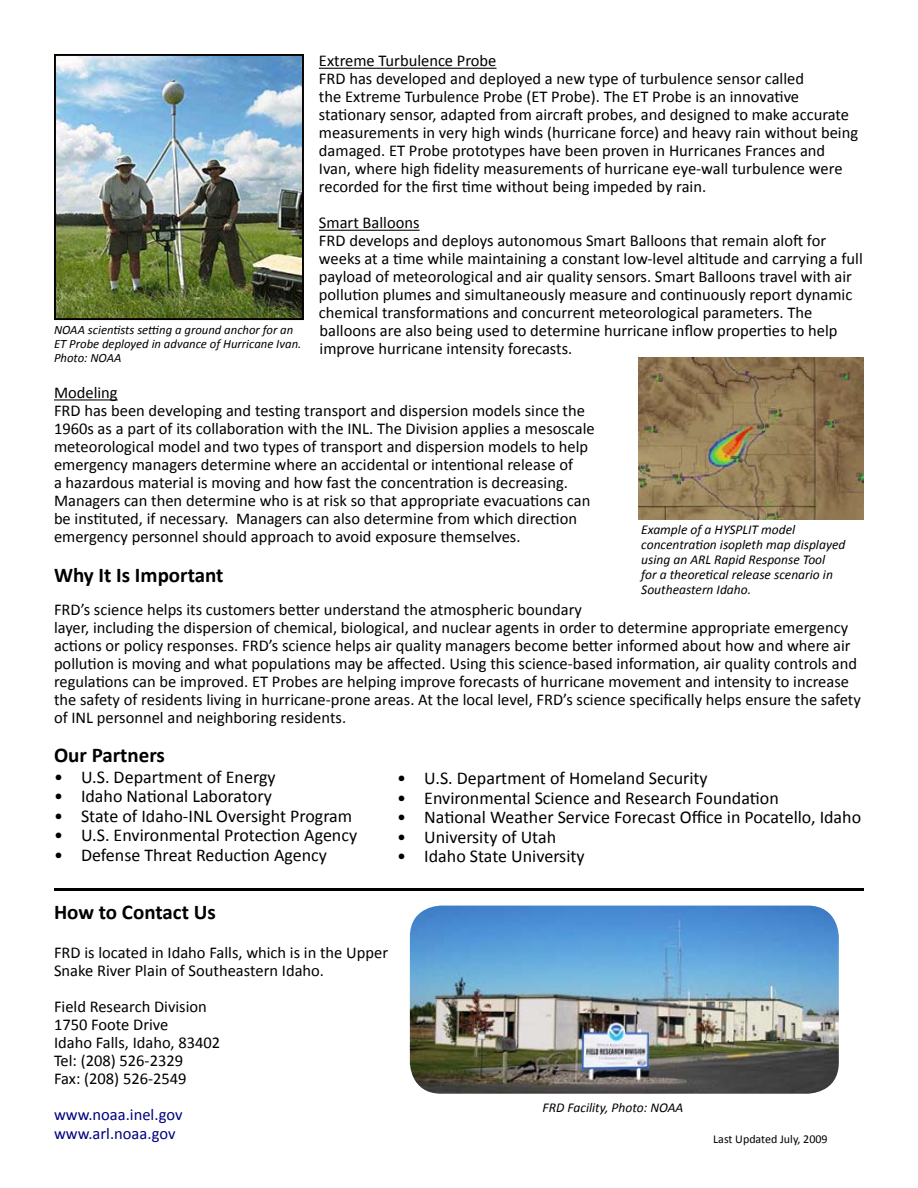
<style>
.page{position:relative;width:918px;height:1188px;background:#fff}
.page>*{position:absolute;margin:0;border:0;box-sizing:border-box;transform-origin:0 0}
.t1{font:700 21px "Calibri";color:#000}
.t2{font:18px "Calibri";color:#000}
.t3{font:16.5px/18px "Calibri";color:#000}
.t4{font:16.5px/19.5px "Calibri";color:#010080}
.t5{font:italic 13.5px/15px "Calibri";color:#000}
.t6{font:italic 12.75px/14.1px "Calibri";color:#000}
.t7{font:12px "Calibri";color:#000}
</style>
<div class="page">
<hr style="left:319px;top:68px;width:178px;height:1px;background:#000">
<hr style="left:319px;top:230px;width:101px;height:1px;background:#000">
<hr style="left:54px;top:888px;width:810px;height:3px;background:#000">
<img style="left:638px;top:358px;width:226px;height:161px">
<img style="left:410px;top:906px;width:429px;height:188px">
<img style="left:57px;top:57px;width:244px;height:260px">
<div style="left:54px;top:54px;width:250px;height:266px;border:2px solid #050000"></div>
<hr style="left:54px;top:399px;width:64px;height:1px;background:#000">
<p class="t6" style="left:54px;top:322px;width:249px">NOAA scientists setting a ground anchor for an<br>ET Probe deployed in advance of Hurricane Ivan.<br>Photo: NOAA</p>
<p class="t3" style="left:319px;top:51px;width:541px">Extreme Turbulence Probe<br>FRD has developed and deployed a new type of turbulence sensor called<br>the Extreme Turbulence Probe (ET Probe). The ET Probe is an innovative stationary sensor, adapted from aircraft probes, and designed to make accurate measurements in very high winds (hurricane force) and heavy rain without being damaged. ET Probe prototypes have been proven in Hurricanes Frances and Ivan, where high fidelity measurements of hurricane eye-wall turbulence were recorded for the first time without being impeded by rain.</p>
<p class="t3" style="left:319px;top:213px;width:545px">Smart Balloons<br>FRD develops and deploys autonomous Smart Balloons that remain aloft for weeks at a time while maintaining a constant low-level altitude and carrying a full payload of meteorological and air quality sensors. Smart Balloons travel with air pollution plumes and simultaneously measure and continuously report dynamic chemical transformations and concurrent meteorological parameters. The balloons are also being used to determine hurricane inflow properties to help improve hurricane intensity forecasts.</p>
<p class="t3" style="left:54px;top:383px;width:542px">Modeling<br>FRD has been developing and testing transport and dispersion models since the 1960s as a part of its collaboration with the INL. The Division applies a mesoscale meteorological model and two types of transport and dispersion models to help emergency managers determine where an accidental or intentional release of<br>a hazardous material is moving and how fast the concentration is decreasing.<br>Managers can then determine who is at risk so that appropriate evacuations can be instituted, if necessary. Managers can also determine from which direction emergency personnel should approach to avoid exposure themselves.</p>
<p class="t5" style="left:641px;top:521px;width:206px">Example of a HYSPLIT model concentration isopleth map displayed using an ARL Rapid Response Tool<br>for a theoretical release scenario in<br>Southeastern Idaho.</p>
<p class="t1" style="left:54px;top:562px;width:171px">Why It Is Important</p>
<p class="t3" style="left:54px;top:600px;width:808px">FRD’s science helps its customers better understand the atmospheric boundary<br>layer, including the dispersion of chemical, biological, and nuclear agents in order to determine appropriate emergency actions or policy responses. FRD’s science helps air quality managers become better informed about how and where air pollution is moving and what populations may be affected. Using this science-based information, air quality controls and regulations can be improved. ET Probes are helping improve forecasts of hurricane movement and intensity to increase the safety of residents living in hurricane-prone areas. At the local level, FRD’s science specifically helps ensure the safety of INL personnel and neighboring residents.</p>
<p class="t1" style="left:54px;top:742px;width:112px">Our Partners</p>
<p class="t2" style="left:54px;top:766px;width:223px">• U.S. Department of Energy</p>
<p class="t2" style="left:54px;top:785px;width:219px">• Idaho National Laboratory</p>
<p class="t2" style="left:54px;top:805px;width:300px">• State of Idaho-INL Oversight Program</p>
<p class="t2" style="left:54px;top:824px;width:305px">• U.S. Environmental Protection Agency</p>
<p class="t2" style="left:54px;top:844px;width:275px">• Defense Threat Reduction Agency</p>
<p class="t2" style="left:397px;top:767px;width:312px">• U.S. Department of Homeland Security</p>
<p class="t2" style="left:397px;top:786px;width:383px">• Environmental Science and Research Foundation</p>
<p class="t2" style="left:397px;top:806px;width:465px">• National Weather Service Forecast Office in Pocatello, Idaho</p>
<p class="t2" style="left:397px;top:825px;width:160px">• University of Utah</p>
<p class="t2" style="left:397px;top:845px;width:189px">• Idaho State University</p>
<p class="t1" style="left:54px;top:899px;width:163px">How to Contact Us</p>
<p class="t3" style="left:54px;top:942px;width:336px">FRD is located in Idaho Falls, which is in the Upper<br>Snake River Plain of Southeastern Idaho.</p>
<p class="t3" style="left:54px;top:997px;width:168px">Field Research Division<br>1750 Foote Drive<br>Idaho Falls, Idaho, 83402<br>Tel: (208) 526-2329<br>Fax: (208) 526-2549</p>
<p class="t4" style="left:54px;top:1104px;width:130px">www.noaa.inel.gov www.arl.noaa.gov</p>
<p class="t5" style="left:543px;top:1100px;width:142px">FRD Facility, Photo: NOAA</p>
<p class="t7" style="left:713px;top:1132px;width:116px">Last Updated July, 2009</p>
</div>
